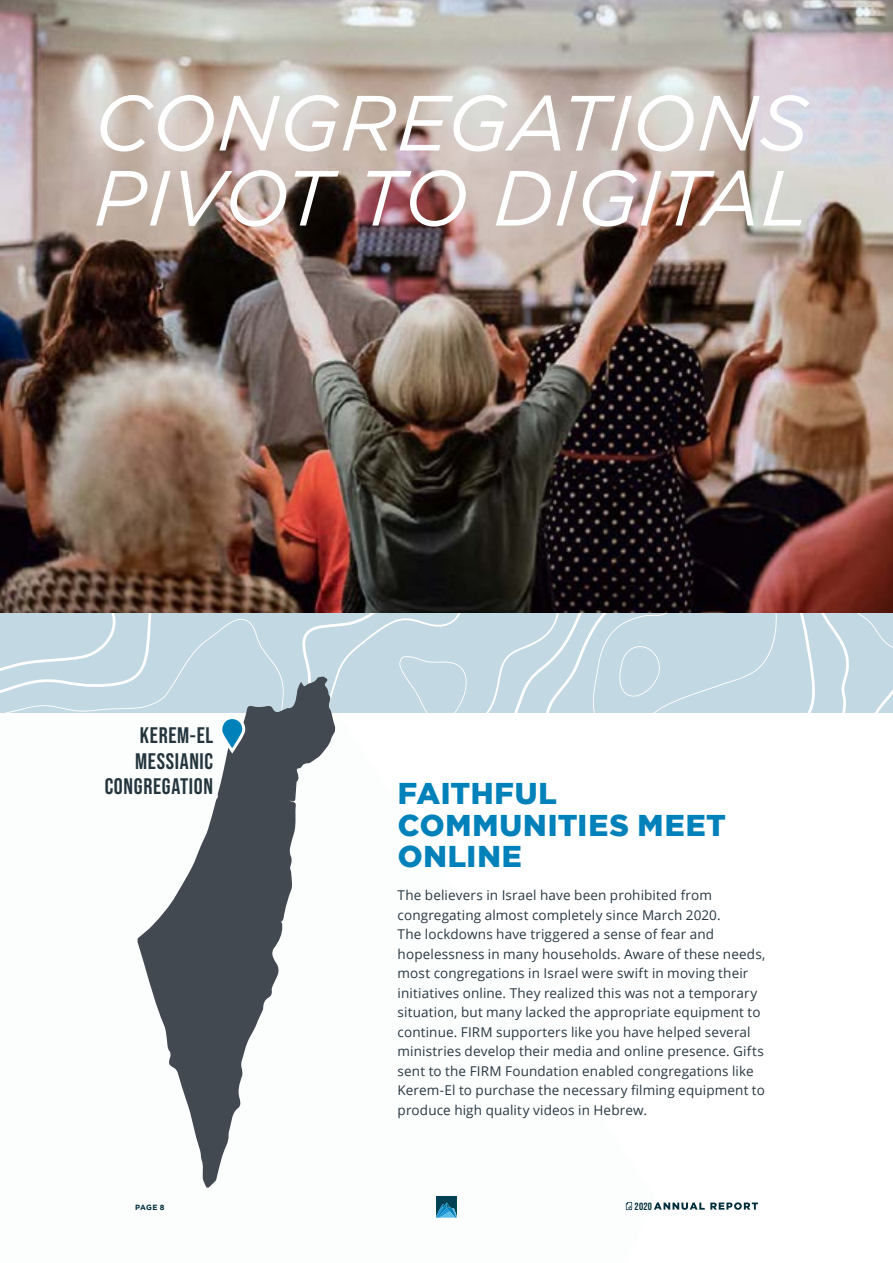
<style>
.page{position:relative;width:893px;height:1263px;background:#fff}
.page>*{position:absolute;margin:0;border:0;box-sizing:border-box;transform-origin:0 0}
.t1{font:italic 78px/75px "Gotham";color:#fff}
.t2{font:900 30px/31.5px "Gotham";letter-spacing:.03em;color:#0081ba}
.t3{font:700 22.5px/25.5px "Bebas Neue Pro";letter-spacing:.03em;color:#24353d;text-align:right}
.t4{font:13.5px/19.5px "Open Sans";letter-spacing:.01em;color:#293841}
.t5{font:10.5px "Bebas Neue";color:#002e3c}
.t6{font:700 7.5px "Gotham";color:#002e3c}
</style>
<div class="page">
<svg style="left:137px;top:756px;width:183px;height:432px"></svg>
<svg style="left:0;top:613px;width:893px;height:143px"></svg>
<svg style="left:626px;top:1202px;width:6px;height:8px"></svg>
<svg style="left:654px;top:1202px;width:104px;height:8px"></svg>
<svg style="left:436px;top:1196px;width:21px;height:22px"></svg>
<img style="left:0;top:0;width:893px;height:613px">
<h1 class="t1" style="left:94px;top:85px;width:716px">CONGREGATIONS<br>PIVOT TO DIGITAL</h1>
<h3 class="t3" style="left:105px;top:722px;width:110px">KEREM-EL<br>MESSIANIC<br>CONGREGATION</h3>
<h2 class="t2" style="left:398px;top:777px;width:330px">FAITHFUL<br>COMMUNITIES MEET<br>ONLINE</h2>
<p class="t4" style="left:398px;top:885px;width:369px">The believers in Israel have been prohibited from congregating almost completely since March 2020.<br>The lockdowns have triggered a sense of fear and hopelessness in many households. Aware of these needs, most congregations in Israel were swift in moving their initiatives online. They realized this was not a temporary situation, but many lacked the appropriate equipment to continue. FIRM supporters like you have helped several ministries develop their media and online presence. Gifts sent to the FIRM Foundation enabled congregations like Kerem-El to purchase the necessary filming equipment to produce high quality videos in Hebrew.</p>
<p class="t6" style="left:135px;top:1202px;width:31px">PAGE 8</p>
<p class="t5" style="left:635px;top:1200px;width:19px">2020</p>
</div>
